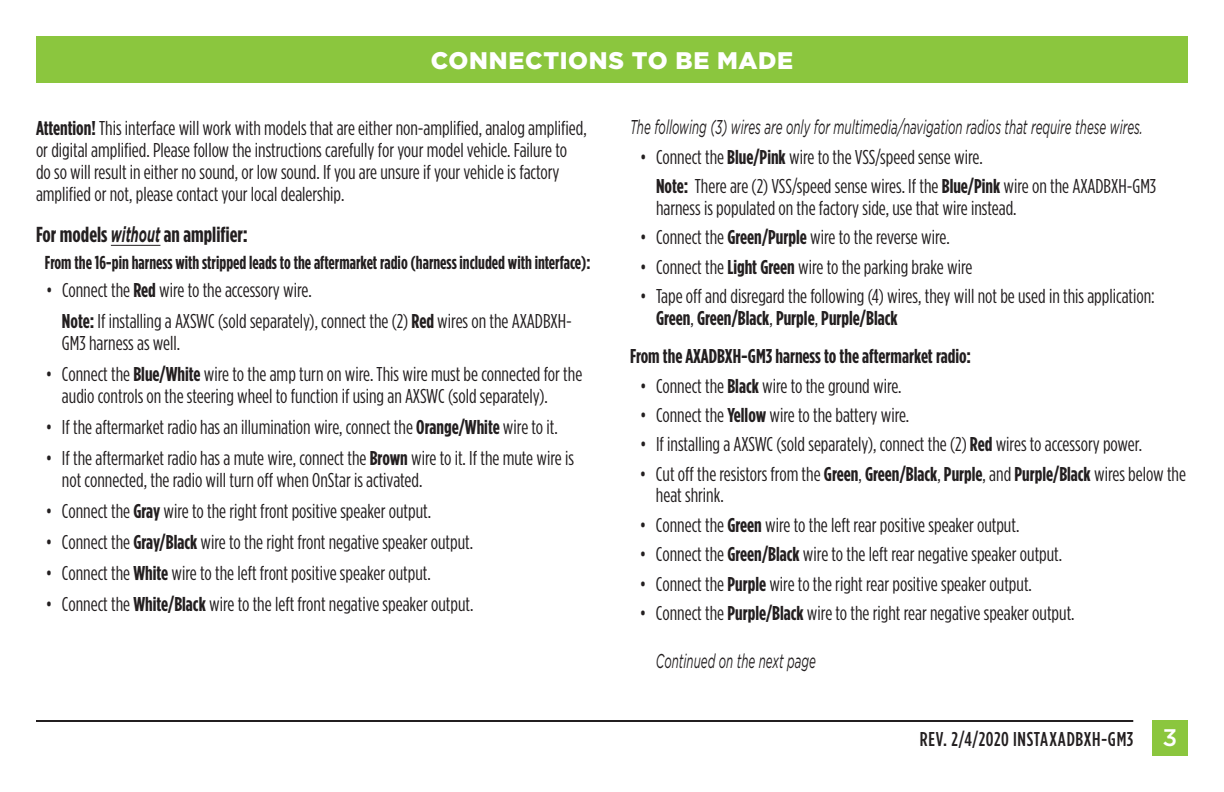
<style>
.page{position:relative;width:1224px;height:792px;background:#fff}
.page>*{position:absolute;margin:0;border:0;box-sizing:border-box;transform-origin:0 0}
.t1{font:900 24px "Gotham";letter-spacing:.03em;color:#fff}
.t2{font:700 21.6px "Gotham Condensed";color:#231f20}
.t3{font:20px/22px "Gotham Condensed";color:#231f20}
.t4{font:italic 20px "Gotham";color:#231f20;scale:.58 1}
.t5{font:700 20px "Gotham Condensed";color:#231f20}
.t6{font:500 20px "Gotham Condensed";letter-spacing:.03em;color:#231f20}
.t7{font:700 18.8px "Gotham Condensed";color:#231f20;scale:.96 1}
.s1{font-weight:700}
.s2{font-family:"Gotham";font-style:italic}
.s3{font-family:"Gotham";font-size:24px;color:#fff}
</style>
<div class="page">
<div style="left:36px;top:36px;width:1152px;height:46px;background:#8bc63e"></div>
<div style="left:1152px;top:720px;width:36px;height:36px;background:#8bc63e"></div>
<hr style="left:36px;top:720px;width:1097px;height:2px;background:#231f20">
<hr style="left:111px;top:245px;width:49px;height:1px;background:#231f20">
<p class="t1" style="left:431px;top:47px;width:364px">CONNECTIONS TO BE MADE</p>
<p class="t3" style="left:36px;top:117px;width:552px"><span class="s1">Attention!</span> This interface will work with models that are either non-amplified, analog amplified, or digital amplified. Please follow the instructions carefully for your model vehicle. Failure to do so will result in either no sound, or low sound. If you are unsure if your vehicle is factory amplified or not, please contact your local dealership.</p>
<p class="t2" style="left:36px;top:223px;width:213px">For models <span class="s2">without</span> an amplifier:</p>
<p class="t7" style="left:45px;top:252px;width:570px">From the 16-pin harness with stripped leads to the aftermarket radio (harness included with interface):</p>
<p class="t3" style="left:62px;top:275px;width:511px;line-height:31px;text-indent:-16px">• Connect the <span class="s1">Red</span> wire to the accessory wire.<br><span class="s1">Note:</span> If installing a AXSWC (sold separately), connect the (2) <span class="s1">Red</span> wires on the AXADBXH-</p>
<p class="t3" style="left:62px;top:332px;width:120px">GM3 harness as well.</p>
<p class="t3" style="left:62px;top:363px;width:522px;text-indent:-16px">• Connect the <span class="s1">Blue/White</span> wire to the amp turn on wire. This wire must be connected for the audio controls on the steering wheel to function if using an AXSWC (sold separately).</p>
<p class="t3" style="left:46px;top:416px;width:513px">• If the aftermarket radio has an illumination wire, connect the <span class="s1">Orange/White</span> wire to it.</p>
<p class="t3" style="left:62px;top:447px;width:514px;text-indent:-16px">• If the aftermarket radio has a mute wire, connect the <span class="s1">Brown</span> wire to it. If the mute wire is not connected, the radio will turn off when OnStar is activated.</p>
<p class="t3" style="left:46px;top:500px;width:387px">• Connect the <span class="s1">Gray</span> wire to the right front positive speaker output.</p>
<p class="t3" style="left:46px;top:531px;width:429px">• Connect the <span class="s1">Gray/Black</span> wire to the right front negative speaker output.</p>
<p class="t3" style="left:46px;top:562px;width:386px">• Connect the <span class="s1">White</span> wire to the left front positive speaker output.</p>
<p class="t3" style="left:46px;top:593px;width:429px">• Connect the <span class="s1">White/Black</span> wire to the left front negative speaker output.</p>
<p class="t4" style="left:630px;top:116px;width:886px">The following (3) wires are only for multimedia/navigation radios that require these wires.</p>
<p class="t3" style="left:656px;top:141px;width:502px;line-height:30px;text-indent:-16px">• Connect the <span class="s1">Blue/Pink</span> wire to the VSS/speed sense wire.<br><span class="s1">Note:</span> There are (2) VSS/speed sense wires. If the <span class="s1">Blue/Pink</span> wire on the AXADBXH-GM3</p>
<p class="t3" style="left:656px;top:197px;width:362px">harness is populated on the factory side, use that wire instead.</p>
<p class="t3" style="left:640px;top:226px;width:311px">• Connect the <span class="s1">Green/Purple</span> wire to the reverse wire.</p>
<p class="t3" style="left:640px;top:255px;width:334px">• Connect the <span class="s1">Light Green</span> wire to the parking brake wire</p>
<p class="t3" style="left:656px;top:285px;width:500px;text-indent:-16px">• Tape off and disregard the following (4) wires, they will not be used in this application:<br><span class="s1">Green</span>, <span class="s1">Green/Black</span>, <span class="s1">Purple</span>, <span class="s1">Purple/Black</span></p>
<p class="t5" style="left:630px;top:345px;width:343px">From the AXADBXH-GM3 harness to the aftermarket radio:</p>
<p class="t3" style="left:640px;top:374px;width:263px">• Connect the <span class="s1">Black</span> wire to the ground wire.</p>
<p class="t3" style="left:640px;top:404px;width:271px">• Connect the <span class="s1">Yellow</span> wire to the battery wire.</p>
<p class="t3" style="left:640px;top:433px;width:504px">• If installing a AXSWC (sold separately), connect the (2) <span class="s1">Red</span> wires to accessory power.</p>
<p class="t3" style="left:656px;top:463px;width:532px;text-indent:-16px">• Cut off the resistors from the <span class="s1">Green</span>, <span class="s1">Green/Black</span>, <span class="s1">Purple</span>, and <span class="s1">Purple/Black</span> wires below the heat shrink.</p>
<p class="t3" style="left:640px;top:513px;width:381px">• Connect the <span class="s1">Green</span> wire to the left rear positive speaker output.</p>
<p class="t3" style="left:640px;top:543px;width:424px">• Connect the <span class="s1">Green/Black</span> wire to the left rear negative speaker output.</p>
<p class="t3" style="left:640px;top:572px;width:393px">• Connect the <span class="s1">Purple</span> wire to the right rear positive speaker output.</p>
<p class="t3" style="left:640px;top:602px;width:436px">• Connect the <span class="s1">Purple/Black</span> wire to the right rear negative speaker output.</p>
<p class="t4" style="left:656px;top:650px;width:277px">Continued on the next page</p>
<p class="t6" style="left:920px;top:728px;width:259px">REV. 2/4/2020 INSTAXADBXH-GM3 <span class="s3">3</span></p>
</div>
